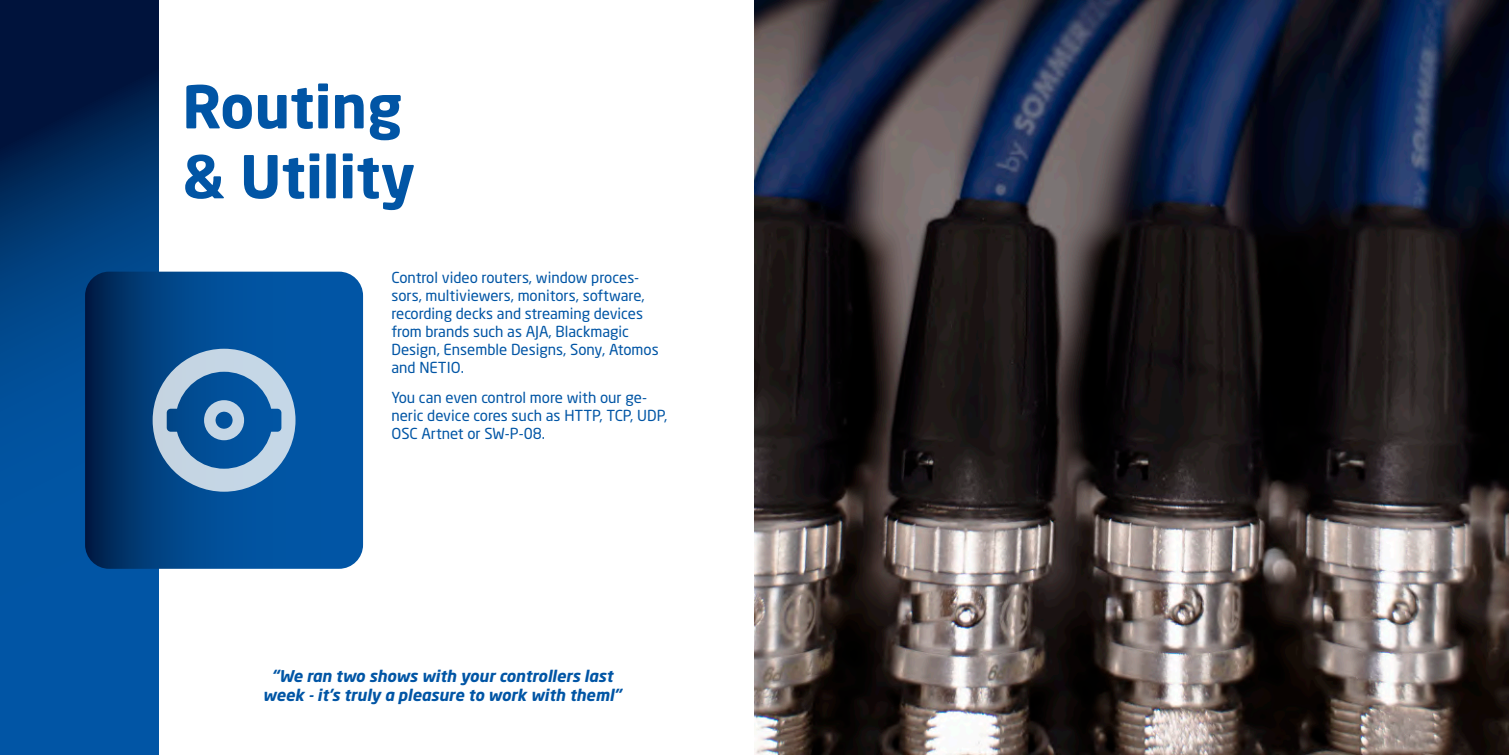
<style>
.page{position:relative;width:1509px;height:755px;background:#fff}
.page>*{position:absolute;margin:0;border:0;box-sizing:border-box;transform-origin:0 0}
.t1{font:700 58.2px/69.8px "Neo Sans Pro";color:#0155a5}
.t2{font:italic 700 16px/19.2px "Neo Sans Pro";color:#0155a5;text-align:center}
.t3{font:15px/18px "Neo Sans Pro";color:#0155a5}
</style>
<div class="page">
<svg style="left:0;top:0;width:159px;height:754px;background:#003e7f"></svg>
<svg style="left:85px;top:271px;width:278px;height:297px;background:#02478b"></svg>
<svg style="left:153px;top:348px;width:142px;height:143px;background:#5588b8"></svg>
<div style="left:204px;top:400px;width:40px;height:40px;border:11px solid #f7f8f8;border-radius:50%"></div>
<img style="left:754px;top:0;width:754px;height:754px">
<h1 class="t1" style="left:182px;top:70px;width:234px">Routing &amp; Utility</h1>
<p class="t3" style="left:391px;top:268px;width:269px">Control video routers, window proces&shy;sors, multiviewers, monitors, software, recording decks and streaming devices from brands such as AJA, Blackmagic Design, Ensemble Designs, Sony, Atomos and NETIO.</p>
<p class="t3" style="left:391px;top:387px;width:277px">You can even control more with our ge&shy;neric device cores such as HTTP, TCP, UDP,<br>OSC Artnet or SW-P-08.</p>
<p class="t2" style="left:263px;top:665px;width:360px">“We ran two shows with your controllers last week - it’s truly a pleasure to work with theml”</p>
</div>
